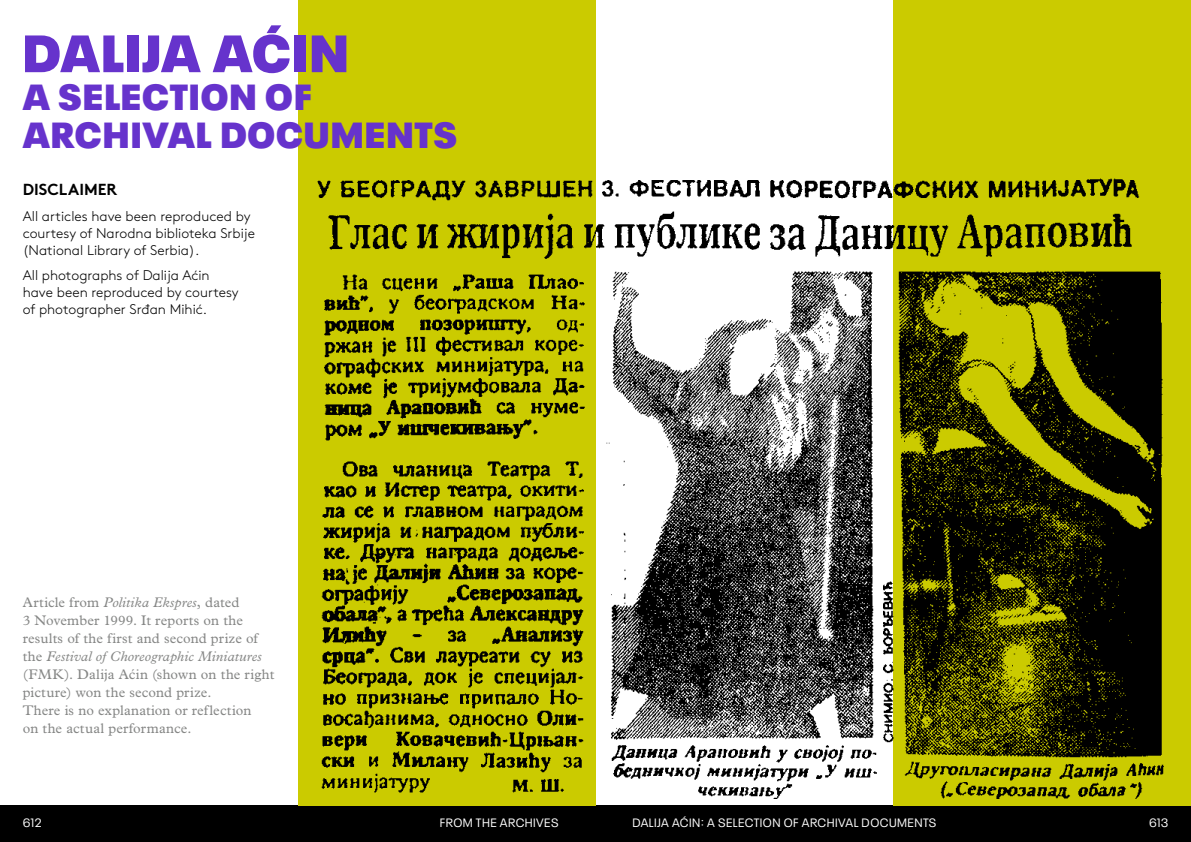
<style>
.page{position:relative;width:1191px;height:842px;background:#fff}
.page>*{position:absolute;margin:0;border:0;box-sizing:border-box;transform-origin:0 0}
.t1{font:900 52px "Neue Plak";letter-spacing:.02em;color:#63c}
.t2{font:900 36px/38px "Neue Plak";letter-spacing:.03em;color:#63c}
.t3{font:700 16px "Brown";color:#000}
.t4{font:14px/18px "Plantin MT Pro";letter-spacing:.01em;color:#868786}
.t5{font:300 14px/17px "Brown";color:#000}
.t6{font:12px "Neue Plak";letter-spacing:.04em;color:#fff}
.s1{font-style:italic}
</style>
<div class="page">
<div style="left:0;top:805px;width:1191px;height:37px;background:#000"></div>
<div style="left:298px;top:0;width:297px;height:805px;background:#cbcb00"></div>
<div style="left:893px;top:0;width:298px;height:805px;background:#cbcb00"></div>
<img style="left:317px;top:171px;width:847px;height:627px">
<h1 class="t1" style="left:23px;top:10px;width:327px">DALIJA AĆIN</h1>
<h2 class="t2" style="left:23px;top:74px;width:435px">A SELECTION OF<br>ARCHIVAL DOCUMENTS</h2>
<p class="t3" style="left:23px;top:177px;width:96px">DISCLAIMER</p>
<p class="t5" style="left:23px;top:207px;width:234px">All articles have been reproduced by courtesy of Narodna biblioteka Srbije (National Library of Serbia).</p>
<p class="t5" style="left:23px;top:266px;width:218px">All photographs of Dalija Aćin have been reproduced by courtesy of photographer Srđan Mihić.</p>
<p class="t4" style="left:23px;top:593px;width:253px">Article from <span class="s1">Politika Ekspres</span>, dated<br>3 November 1999. It reports on the results of the first and second prize of the <span class="s1">Festival of Choreographic Miniatures </span>(FMK). Dalija Aćin (shown on the right picture) won the second prize.<br>There is no explanation or reflection<br>on the actual performance.</p>
<p class="t6" style="left:23px;top:814px;width:20px">612</p>
<p class="t6" style="left:440px;top:814px;width:120px">FROM THE ARCHIVES</p>
<p class="t6" style="left:632px;top:814px;width:305px">DALIJA AĆIN: A SELECTION OF ARCHIVAL DOCUMENTS</p>
<p class="t6" style="left:1149px;top:814px;width:21px">613</p>
</div>
